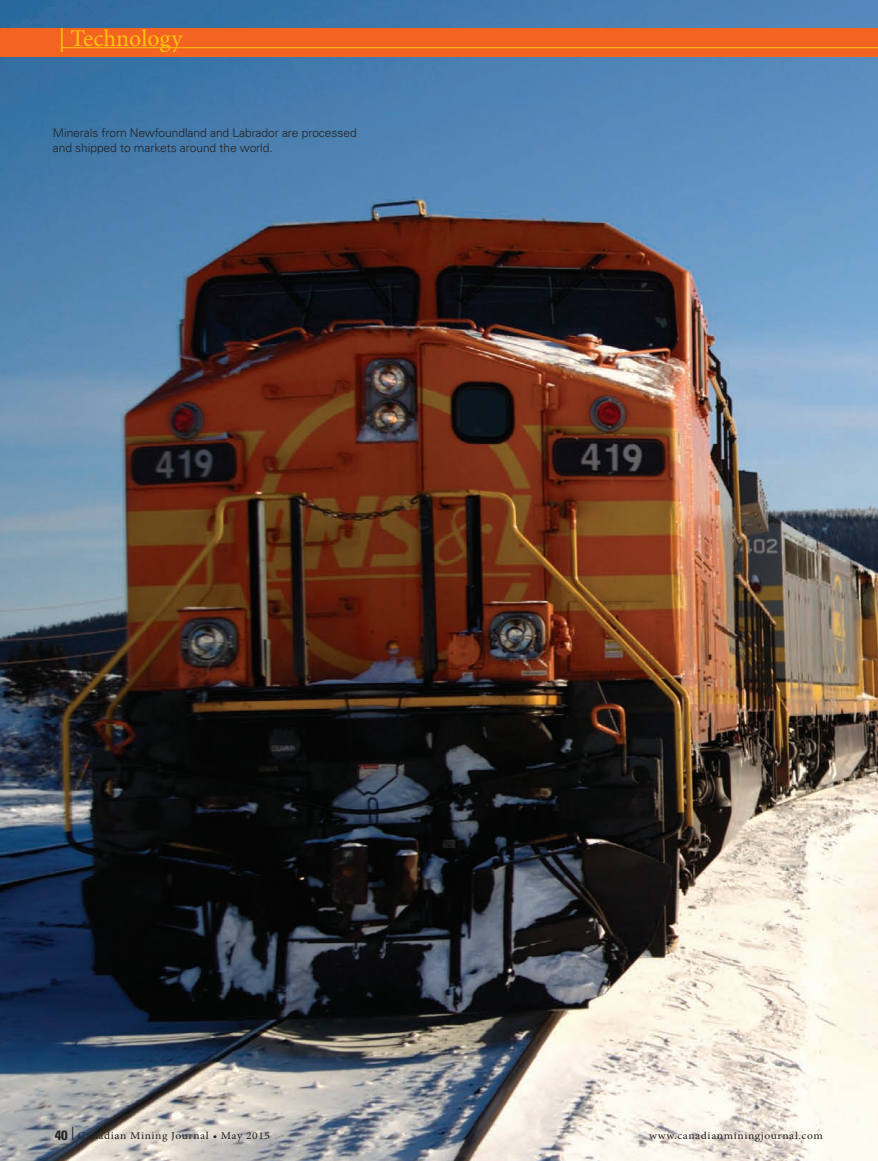
<style>
.page{position:relative;width:878px;height:1161px;background:#fff}
.page>*{position:absolute;margin:0;border:0;box-sizing:border-box;transform-origin:0 0}
.Kicker{font:24px "Minion Pro";color:#fec210}
.Cutline{font:300 12px/15px "Univers";letter-spacing:-.005em;color:#231f20}
.t1{font:10.5px "Minion Pro";letter-spacing:.05em;color:#231f20;scale:1.1 1}
.s1{font-family:"Univers";font-weight:700;font-stretch:condensed;font-size:13.5px}
.s2{font-size:13.5px}
</style>
<div class="page">
<img style="left:0;top:0;width:878px;height:1161px">
<div style="left:0;top:28px;width:878px;height:29px;background:#f36421"></div>
<hr style="left:62px;top:47px;width:816px;height:1px;background:#fec210">
<p class="Kicker" style="left:59px;top:23px;width:125px">| Technology</p>
<p class="Cutline" style="left:53px;top:125px;width:305px">Minerals from Newfoundland and Labrador are processed and shipped to markets around the world.</p>
<p class="t1" style="left:55px;top:1128px;width:197px"><span class="s1">40</span> <span class="s2">|</span> Canadian Mining Journal • May 2015</p>
<p class="t1" style="left:649px;top:1128px;width:159px">www.canadianminingjournal.com</p>
</div>
